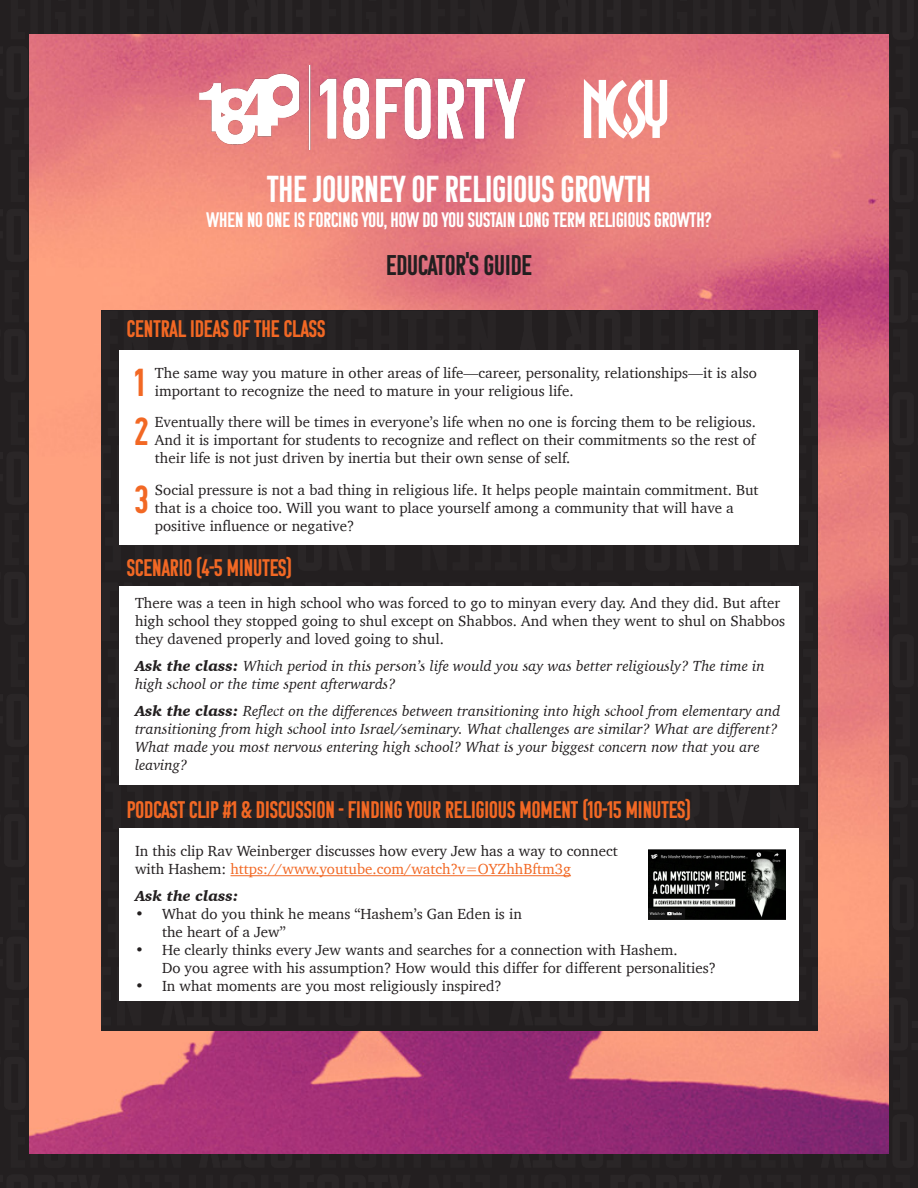
<style>
.page{position:relative;width:918px;height:1188px;background:#fff}
.page>*{position:absolute;margin:0;border:0;box-sizing:border-box;transform-origin:0 0}
.t1{font:39px "Komu B";color:#f26824}
.t2{font:37.5px "Komu B";color:#fff}
.t3{font:28.5px "Komu B";color:#231f20}
.t4{font:24px "Komu B";color:#f26824}
.t5{font:21px "Komu B";color:#fff}
.t6{font:15px/18px "Charter";color:#231f20}
.t7{font:italic 15px/18px "Charter";color:#231f20}
.t8{font:italic 900 15px "Charter";color:#231f20}
.s1{font-weight:900}
.s2{color:#f26824}
</style>
<div class="page">
<div style="left:0;top:0;width:918px;height:144px;background:#242122"></div>
<div style="left:0;top:149px;width:918px;height:475px;background:#231f20"></div>
<div style="left:0;top:634px;width:918px;height:476px;background:#231f20"></div>
<div style="left:0;top:1115px;width:918px;height:73px;background:#231f20"></div>
<img style="left:29px;top:34px;width:860px;height:1120px">
<img style="left:200px;top:65px;width:324px;height:84px">
<svg style="left:584px;top:79px;width:83px;height:60px"></svg>
<div style="left:101px;top:310px;width:716px;height:519px;background:#231f20"></div>
<div style="left:101px;top:832px;width:716px;height:198px;background:#231f20"></div>
<div style="left:119px;top:350px;width:680px;height:195px;background:#fff"></div>
<div style="left:119px;top:828px;width:680px;height:173px;background:#fff"></div>
<div style="left:119px;top:586px;width:680px;height:199px;background:#fff"></div>
<hr style="left:230px;top:875px;width:341px;height:1px;background:#f26824">
<img style="left:648px;top:850px;width:137px;height:69px">
<p class="t2" style="left:267px;top:169px;width:385px">THE JOURNEY OF RELIGIOUS GROWTH</p>
<p class="t5" style="left:207px;top:208px;width:506px">WHEN NO ONE IS FORCING YOU, HOW DO YOU SUSTAIN LONG TERM RELIGIOUS GROWTH?</p>
<p class="t3" style="left:386px;top:250px;width:147px">EDUCATORS' GUIDE</p>
<p class="t4" style="left:127px;top:316px;width:200px">CENTRAL IDEAS OF THE CLASS</p>
<p class="t6" style="left:155px;top:364px;width:603px">The same way you mature in other areas of life—career, personality, relationships—it is also important to recognize the need to mature in your religious life.</p>
<p class="t6" style="left:155px;top:413px;width:603px;text-align:justify">Eventually there will be times in everyone s’ life when no one is forcing them to be religious.<br>And it is important for students to recognize and reflect on their commitments so the rest of their life is not just driven by inertia but their own sense of self.</p>
<p class="t6" style="left:155px;top:481px;width:605px">Social pressure is not a bad thing in religious life. It helps people maintain commitment. But that is a choice too. Will you want to place yourself among a community that will have a positive influence or negative?</p>
<p class="t1" style="left:135px;top:361px;width:11px">1</p>
<p class="t1" style="left:135px;top:410px;width:14px">2</p>
<p class="t1" style="left:135px;top:478px;width:15px">3</p>
<p class="t4" style="left:127px;top:554px;width:167px">SCENARIO (4-5 MINUTES(</p>
<p class="t6" style="left:135px;top:593px;width:652px">There was a teen in high school who was forced to go to minyan every day. And they did. But after high school they stopped going to shul except on Shabbos. And when they went to shul on Shabbos they davened properly and loved going to shul.</p>
<p class="t7" style="left:135px;top:657px;width:631px"><span class="s1">Ask the class:</span> Which period in this person s’ life would you say was better religiously? The time in high school or the time spent afterwards?</p>
<p class="t7" style="left:135px;top:702px;width:647px"><span class="s1">Ask the class:</span> Reflect on the differences between transitioning into high school from elementary and transitioning from high school into Israel/seminary. What challenges are similar? What are different?<br>What made you most nervous entering high school? What is your biggest concern now that you are leaving?</p>
<p class="t4" style="left:127px;top:796px;width:566px">PODCAST CLIP #1 &amp; DISCUSSION - FINDING YOUR RELIGIOUS MOMENT (10-15 MINUTES(</p>
<p class="t6" style="left:135px;top:842px;width:484px">In this clip Rav Weinberger discusses how every Jew has a way to connect with Hashem: <span class="s2">https://www.youtube.com/watch =v ? OYZhhBftm g3</span></p>
<p class="t8" style="left:135px;top:887px;width:105px">Ask the class:</p>
<p class="t6" style="left:162px;top:905px;width:361px">What do you think he means “Hashem s’ Gan Eden is in</p>
<p class="t6" style="left:135px;top:905px;width:10px">•</p>
<p class="t6" style="left:135px;top:941px;width:10px">•</p>
<p class="t6" style="left:135px;top:977px;width:10px">•</p>
<p class="t6" style="left:162px;top:923px;width:125px">the heart of a Jew“</p>
<p class="t6" style="left:162px;top:941px;width:517px">He clearly thinks every Jew wants and searches for a connection with Hashem.</p>
<p class="t6" style="left:162px;top:959px;width:555px">Do you agree with his assumption? How would this differ for different personalities?</p>
<p class="t6" style="left:162px;top:977px;width:341px">In what moments are you most religiously inspired?</p>
</div>
